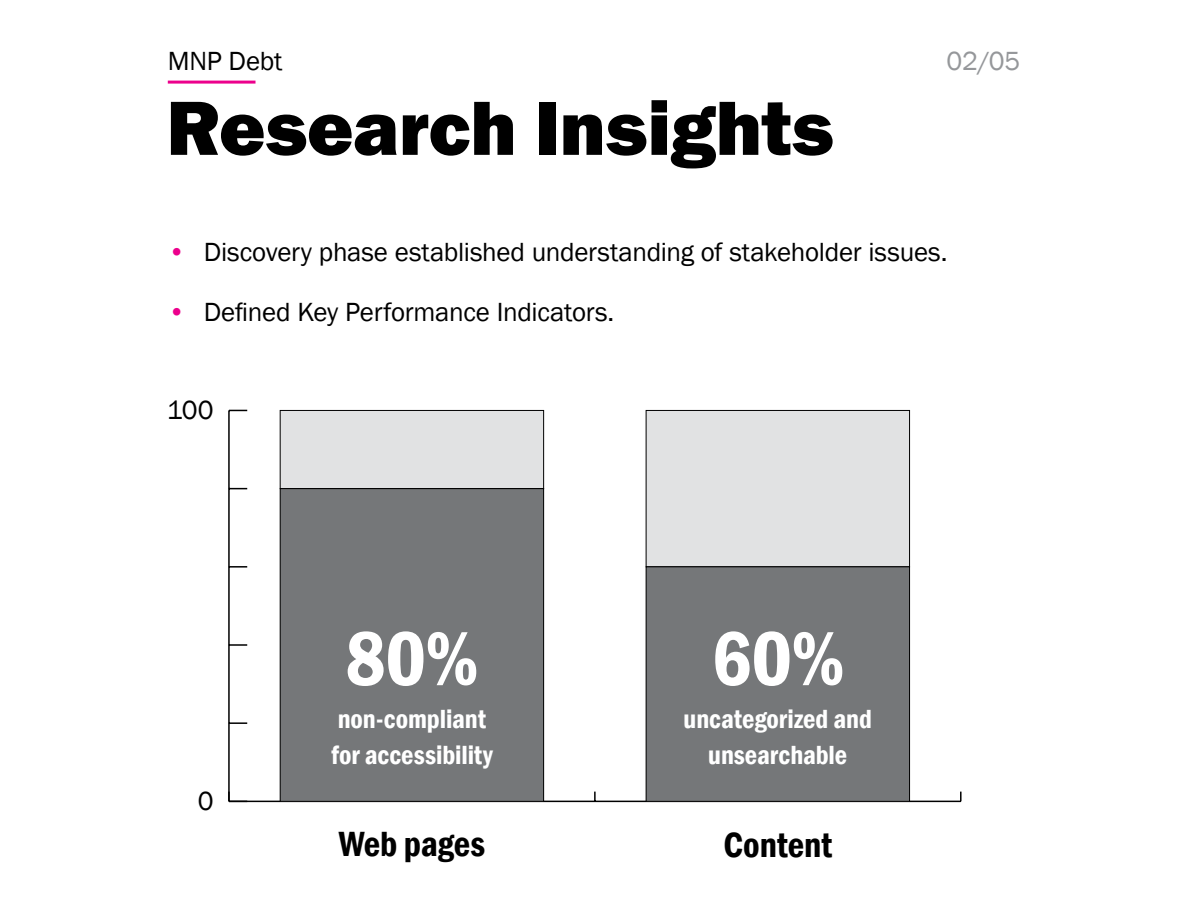
<style>
.page{position:relative;width:1188px;height:918px;background:#fff}
.page>*{position:absolute;margin:0;border:0;box-sizing:border-box;transform-origin:0 0}
.t1{font:800 79.5px "Franklin Gothic";letter-spacing:-.005em;color:#000}
.t2{font:600 condensed 79.5px "Franklin Gothic";color:#fff}
.t3{font:600 condensed 36px "Franklin Gothic";letter-spacing:-.005em;color:#000}
.t4{font:27px "Franklin Gothic";letter-spacing:-.01em;color:#000}
.t5{font:600 condensed 27px/36px "Franklin Gothic";letter-spacing:-.005em;color:#fff}
.t6{font:27px "Franklin Gothic";color:#95979a}
.s1{color:#ec008c}
</style>
<div class="page">
<hr style="left:168px;top:81px;width:88px;height:3px;background:#ec008c">
<hr style="left:229px;top:801px;width:732px;height:1px;background:#000">
<svg style="left:594px;top:792px;width:2px;height:9px"></svg>
<svg style="left:960px;top:792px;width:2px;height:9px"></svg>
<hr style="left:228px;top:410px;width:2px;height:391px;background:#000">
<svg style="left:228px;top:792px;width:19px;height:10px"></svg>
<svg style="left:230px;top:722px;width:17px;height:2px"></svg>
<svg style="left:230px;top:644px;width:17px;height:2px"></svg>
<svg style="left:230px;top:566px;width:17px;height:2px"></svg>
<svg style="left:230px;top:488px;width:17px;height:1px"></svg>
<svg style="left:230px;top:410px;width:17px;height:1px"></svg>
<div style="left:280px;top:410px;width:264px;height:79px;background:#e1e2e3"></div>
<div style="left:280px;top:410px;width:264px;height:79px;border:1px solid #000"></div>
<div style="left:646px;top:410px;width:264px;height:157px;background:#e1e2e3"></div>
<div style="left:646px;top:410px;width:264px;height:157px;border:1px solid #000"></div>
<div style="left:280px;top:489px;width:264px;height:312px;background:#757779"></div>
<div style="left:280px;top:488px;width:264px;height:314px;border:1px solid #000"></div>
<div style="left:646px;top:567px;width:264px;height:234px;background:#757779"></div>
<div style="left:646px;top:566px;width:264px;height:236px;border:1px solid #000"></div>
<p class="t4" style="left:168px;top:44px;width:116px">MNP Debt</p>
<p class="t6" style="left:947px;top:44px;width:75px">02/05</p>
<h1 class="t1" style="left:166px;top:77px;width:669px">Research Insights</h1>
<p class="t4" style="left:168px;top:236px;width:781px"><span class="s1">•</span> Discovery phase established understanding of stakeholder issues.</p>
<p class="t4" style="left:168px;top:295px;width:448px"><span class="s1">•</span> Defined Key Performance Indicators.</p>
<p class="t4" style="left:167px;top:393px;width:48px">100</p>
<p class="t4" style="left:198px;top:784px;width:17px">0</p>
<h1 class="t2" style="left:345px;top:606px;width:135px">80%</h1>
<p class="t5" style="left:331px;top:701px;width:163px">non-compliant for accessibility</p>
<h1 class="t2" style="left:711px;top:606px;width:135px">60%</h1>
<p class="t5" style="left:684px;top:701px;width:190px;text-align:center">uncategorized and unsearchable</p>
<h2 class="t3" style="left:339px;top:820px;width:148px">Web pages</h2>
<h2 class="t3" style="left:723px;top:821px;width:110px">Content</h2>
</div>
